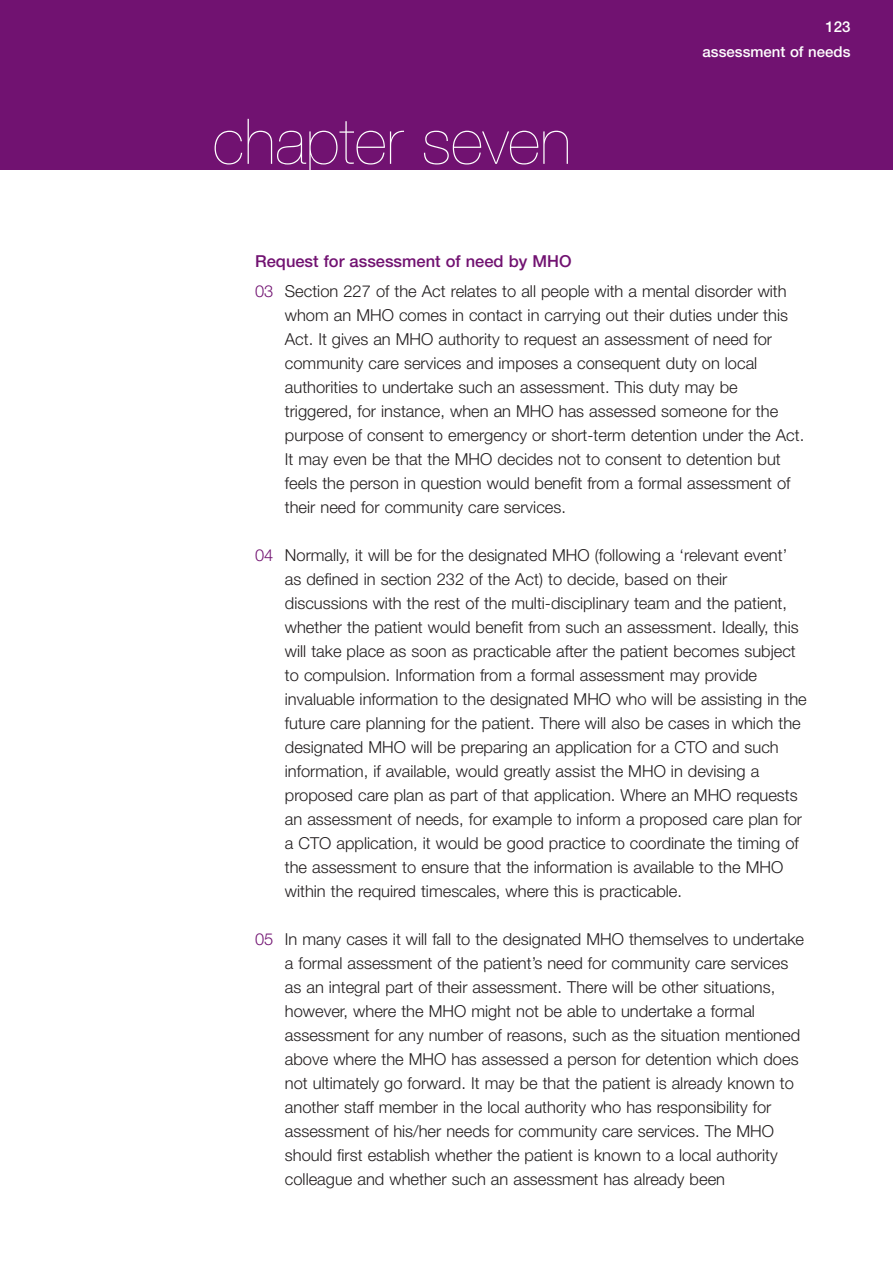
<style>
.page{position:relative;width:893px;height:1263px;background:#fff}
.page>*{position:absolute;margin:0;border:0;box-sizing:border-box;transform-origin:0 0}
.t1{font:200 63px "Helvetica Neue";color:#fff}
.t2{font:300 16.5px/24px "Helvetica Neue";color:#231f20}
.t3{font:500 15px "Helvetica Neue";color:#fff}
.s1{font-weight:500;color:#711271}
.s2{color:#711271}
</style>
<div class="page">
<div style="left:0;top:0;width:893px;height:170px;background:#711271"></div>
<p class="t3" style="left:825px;top:21px;width:27px">123</p>
<h1 class="t1" style="left:213px;top:105px;width:360px">chapter seven</h1>
<p class="t3" style="left:703px;top:47px;width:149px">assessment of needs</p>
<p class="t2" style="left:255px;top:245px;width:533px;line-height:30.5px"><span class="s1">Request for assessment of need by MHO<br></span><span class="s2">03</span> Section 227 of the Act relates to all people with a mental disorder with</p>
<p class="t2" style="left:285px;top:303px;width:521px">whom an MHO comes in contact in carrying out their duties under this Act. It gives an MHO authority to request an assessment of need for community care services and imposes a consequent duty on local authorities to undertake such an assessment. This duty may be triggered, for instance, when an MHO has assessed someone for the purpose of consent to emergency or short-term detention under the Act.<br>It may even be that the MHO decides not to consent to detention but feels the person in question would benefit from a formal assessment of their need for community care services.</p>
<p class="t2" style="left:285px;top:543px;width:523px;text-indent:-30px"><span class="s2">04</span> Normally, it will be for the designated MHO (following a ‘relevant event’ as defined in section 232 of the Act) to decide, based on their discussions with the rest of the multi-disciplinary team and the patient, whether the patient would benefit from such an assessment. Ideally, this will take place as soon as practicable after the patient becomes subject to compulsion. Information from a formal assessment may provide invaluable information to the designated MHO who will be assisting in the future care planning for the patient. There will also be cases in which the designated MHO will be preparing an application for a CTO and such information, if available, would greatly assist the MHO in devising a proposed care plan as part of that application. Where an MHO requests an assessment of needs, for example to inform a proposed care plan for a CTO application, it would be good practice to coordinate the timing of the assessment to ensure that the information is available to the MHO within the required timescales, where this is practicable.</p>
<p class="t2" style="left:285px;top:927px;width:521px;text-indent:-30px"><span class="s2">05</span> In many cases it will fall to the designated MHO themselves to undertake a formal assessment of the patient’s need for community care services as an integral part of their assessment. There will be other situations, however, where the MHO might not be able to undertake a formal assessment for any number of reasons, such as the situation mentioned above where the MHO has assessed a person for detention which does not ultimately go forward. It may be that the patient is already known to another staff member in the local authority who has responsibility for assessment of his/her needs for community care services. The MHO should first establish whether the patient is known to a local authority colleague and whether such an assessment has already been</p>
</div>
